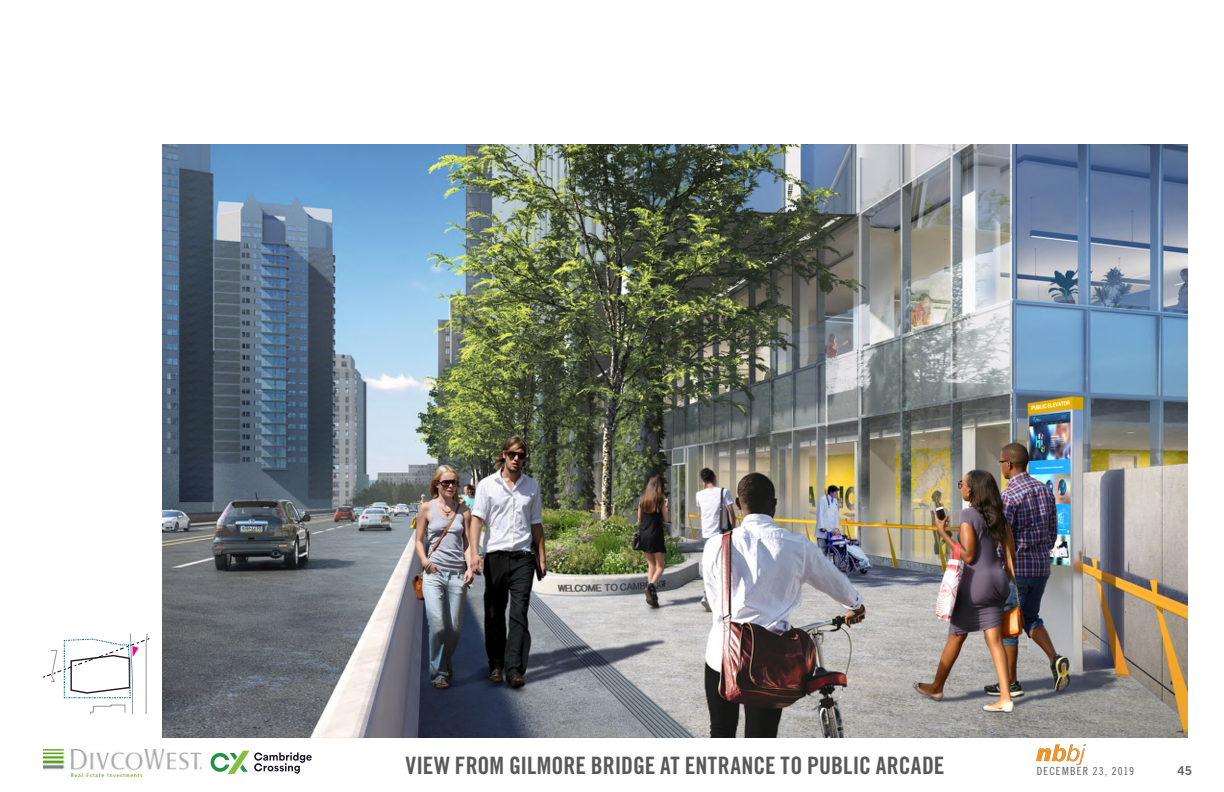
<style>
.page{position:relative;width:1224px;height:792px;background:#fff}
.page>*{position:absolute;margin:0;border:0;box-sizing:border-box;transform-origin:0 0}
._03_Slide_Title-Dark{font:24px "Trade Gothic Bold Cond Twenty";color:#57585a}
.t1{font:12px "Trade Gothic Bold Two";color:#57585a}
.t2{font:11px "Trade Gothic Cond Eighteen";letter-spacing:.1em;color:#57585a}
</style>
<div class="page">
<img style="left:1037px;top:744px;width:48px;height:20px">
<img style="left:43px;top:749px;width:158px;height:28px">
<svg style="left:211px;top:751px;width:101px;height:23px"></svg>
<img style="left:162px;top:144px;width:1026px;height:594px">
<svg style="left:43px;top:633px;width:107px;height:81px"></svg>
<p class="_03_Slide_Title-Dark" style="left:406px;top:751px;width:541px">VIEW FROM GILMORE BRIDGE AT ENTRANCE TO PUBLIC ARCADE</p>
<p class="t2" style="left:1037px;top:764px;width:99px">DECEMBER 23, 2019</p>
<p class="t1" style="left:1178px;top:763px;width:16px">45</p>
</div>
